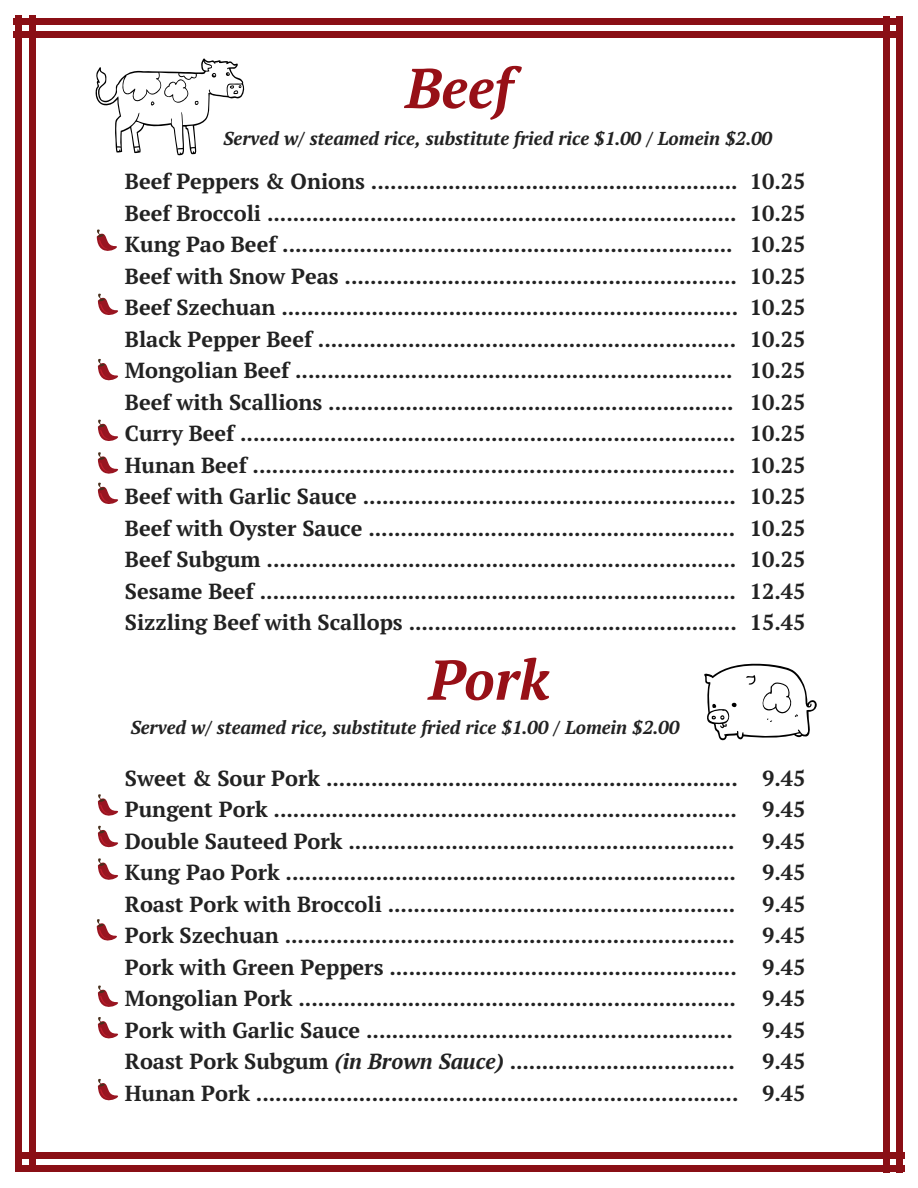
<style>
.page{position:relative;width:918px;height:1188px;background:#fff}
.page>*{position:absolute;margin:0;border:0;box-sizing:border-box;transform-origin:0 0}
.t1{font:italic 700 55.95px "PT Serif";color:#971017}
.t2{font:700 21.75px/31.5px "PT Serif";color:#222}
.t3{font:italic 700 18.75px "PT Serif";color:#222}
.s1{font-style:italic}
</style>
<div class="page">
<div style="left:14px;top:18px;width:889px;height:6px;background:#8a0f15"></div>
<div style="left:14px;top:31px;width:889px;height:7px;background:#8a0f15"></div>
<div style="left:16px;top:15px;width:6px;height:1157px;background:#8a0f15"></div>
<div style="left:29px;top:15px;width:6px;height:1157px;background:#8a0f15"></div>
<div style="left:883px;top:16px;width:7px;height:1157px;background:#8a0f15"></div>
<div style="left:896px;top:16px;width:7px;height:1157px;background:#8a0f15"></div>
<div style="left:15px;top:1152px;width:889px;height:6px;background:#8a0f15"></div>
<div style="left:15px;top:1165px;width:889px;height:7px;background:#8a0f15"></div>
<svg style="left:97px;top:230px;width:20px;height:21px"></svg>
<svg style="left:98px;top:294px;width:20px;height:21px"></svg>
<svg style="left:96px;top:58px;width:148px;height:97px"></svg>
<svg style="left:98px;top:359px;width:20px;height:21px"></svg>
<svg style="left:98px;top:420px;width:20px;height:21px"></svg>
<svg style="left:98px;top:452px;width:20px;height:22px"></svg>
<svg style="left:98px;top:483px;width:20px;height:21px"></svg>
<svg style="left:704px;top:664px;width:113px;height:76px"></svg>
<svg style="left:98px;top:826px;width:20px;height:21px"></svg>
<svg style="left:98px;top:794px;width:20px;height:22px"></svg>
<svg style="left:98px;top:858px;width:20px;height:22px"></svg>
<svg style="left:97px;top:919px;width:20px;height:21px"></svg>
<svg style="left:98px;top:986px;width:20px;height:21px"></svg>
<svg style="left:98px;top:1017px;width:20px;height:21px"></svg>
<svg style="left:98px;top:1079px;width:20px;height:21px"></svg>
<h1 class="t1" style="left:405px;top:50px;width:108px">Beef</h1>
<p class="t3" style="left:223px;top:125px;width:551px">Served w/ steamed rice, substitute fried rice $1.00 / Lomein $2.00</p>
<p class="t2" style="left:125px;top:165px;width:615px">Beef Peppers &amp; Onions .........................................................<br>Beef Broccoli .........................................................................<br>Kung Pao Beef ......................................................................<br>Beef with Snow Peas .............................................................<br>Beef Szechuan .......................................................................<br>Black Pepper Beef .................................................................<br>Mongolian Beef ....................................................................<br>Beef with Scallions ...............................................................<br>Curry Beef .............................................................................<br>Hunan Beef ...........................................................................<br>Beef with Garlic Sauce ..........................................................<br>Beef with Oyster Sauce .........................................................<br>Beef Subgum .........................................................................<br>Sesame Beef ..........................................................................<br>Sizzling Beef with Scallops ...................................................</p>
<p class="t2" style="left:750px;top:165px;width:57px;text-align:justify">10.25<br>10.25<br>10.25<br>10.25<br>10.25<br>10.25<br>10.25<br>10.25<br>10.25<br>10.25<br>10.25<br>10.25<br>10.25<br>12.45<br>15.45</p>
<h1 class="t1" style="left:429px;top:642px;width:122px">Pork</h1>
<p class="t3" style="left:130px;top:715px;width:551px">Served w/ steamed rice, substitute fried rice $1.00 / Lomein $2.00</p>
<p class="t2" style="left:125px;top:762px;width:615px">Sweet &amp; Sour Pork ................................................................<br>Pungent Pork ........................................................................<br>Double Sauteed Pork ............................................................<br>Kung Pao Pork ......................................................................<br>Roast Pork with Broccoli ......................................................<br>Pork Szechuan ......................................................................<br>Pork with Green Peppers ......................................................<br>Mongolian Pork ....................................................................<br>Pork with Garlic Sauce .........................................................<br>Roast Pork Subgum <span class="s1">(in Brown Sauce)</span> ...................................<br>Hunan Pork ...........................................................................</p>
<p class="t2" style="left:762px;top:762px;width:45px;text-align:justify">9.45<br>9.45<br>9.45<br>9.45<br>9.45<br>9.45<br>9.45<br>9.45<br>9.45<br>9.45<br>9.45</p>
</div>
